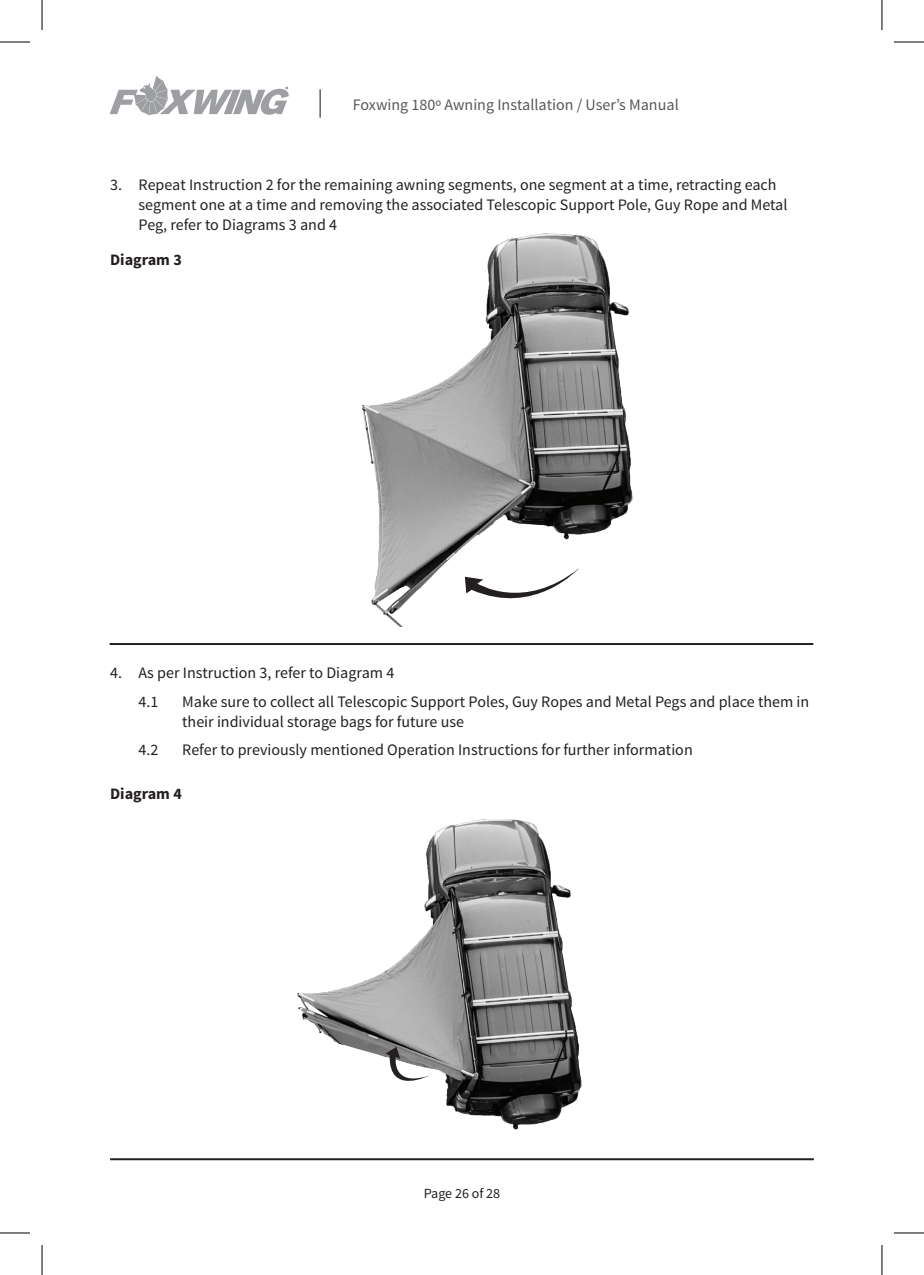
<style>
.page{position:relative;width:924px;height:1275px;background:#fff}
.page>*{position:absolute;margin:0;border:0;box-sizing:border-box;transform-origin:0 0}
.t1{font:16px/20px "Source Sans Pro";color:#231f20}
.t2{font:16px "Source Sans Pro";color:#57585a}
.t3{font:700 16px "Source Sans Pro";color:#231f20}
.t4{font:14px "Source Sans Pro";color:#231f20}
</style>
<div class="page">
<hr style="left:110px;top:1158px;width:703px;height:2px;background:#231f20">
<hr style="left:319px;top:89px;width:2px;height:29px;background:#57585a">
<svg style="left:110px;top:76px;width:178px;height:39px"></svg>
<img style="left:362px;top:233px;width:271px;height:394px">
<img style="left:297px;top:819px;width:285px;height:311px">
<svg style="left:464px;top:568px;width:115px;height:49px"></svg>
<hr style="left:110px;top:643px;width:703px;height:2px;background:#231f20">
<svg style="left:385px;top:1046px;width:44px;height:50px"></svg>
<hr style="left:0;top:42px;width:30px;height:1px;background:#000">
<hr style="left:893px;top:42px;width:30px;height:1px;background:#000">
<hr style="left:0;top:1232px;width:30px;height:1px;background:#000">
<hr style="left:893px;top:1232px;width:30px;height:1px;background:#000">
<hr style="left:42px;top:0;width:1px;height:30px;background:#000">
<hr style="left:42px;top:1245px;width:1px;height:30px;background:#000">
<hr style="left:881px;top:0;width:1px;height:30px;background:#000">
<hr style="left:881px;top:1245px;width:1px;height:30px;background:#000">
<p class="t2" style="left:352px;top:94px;width:327px">Foxwing 180º Awning Installation / User’s Manual</p>
<p class="t1" style="left:138px;top:175px;width:650px;text-indent:-28px">3. Repeat Instruction 2 for the remaining awning segments, one segment at a time, retracting each segment one at a time and removing the associated Telescopic Support Pole, Guy Rope and Metal<br>Peg, refer to Diagrams 3 and 4</p>
<p class="t3" style="left:110px;top:250px;width:73px">Diagram 3</p>
<p class="t1" style="left:138px;top:659px;width:257px;line-height:28.6px;text-indent:-28px">4. As per Instruction 3, refer to Diagram 4<br>4.1</p>
<p class="t1" style="left:182px;top:691px;width:628px">Make sure to collect all Telescopic Support Poles, Guy Ropes and Metal Pegs and place them in their individual storage bags for future use</p>
<p class="t1" style="left:138px;top:740px;width:21px">4.2</p>
<p class="t1" style="left:182px;top:740px;width:512px">Refer to previously mentioned Operation Instructions for further information</p>
<p class="t3" style="left:110px;top:783px;width:73px">Diagram 4</p>
<p class="t4" style="left:423px;top:1184px;width:78px">Page 26 of 28</p>
</div>
